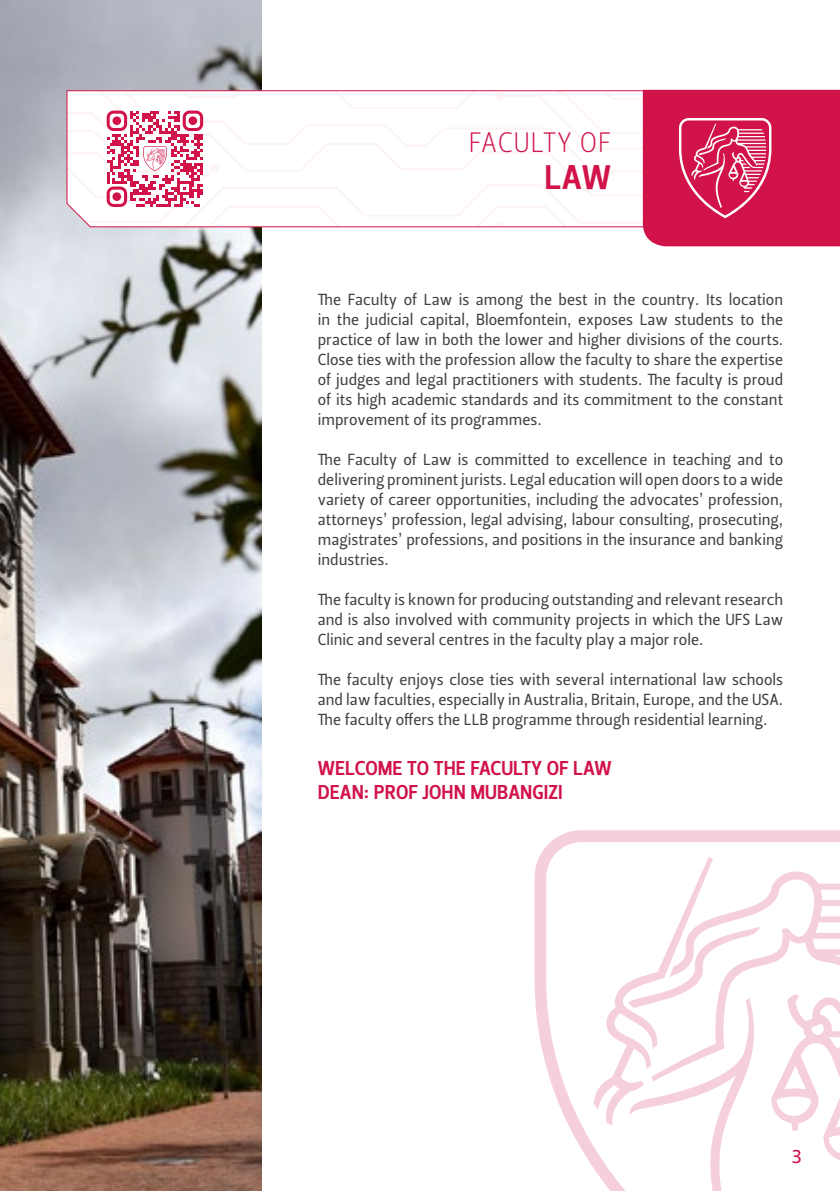
<style>
.page{position:relative;width:840px;height:1191px;background:#fff}
.page>*{position:absolute;margin:0;border:0;box-sizing:border-box;transform-origin:0 0}
.t1{font:34px "Leitura Sans Grot 3";color:#d11349}
.t2{font:28px "Leitura Sans Grot 1";letter-spacing:.02em;color:#d11349}
.t3{font:20px/24px "Leitura Sans Grot 3";color:#d11349}
.t4{font:20px "Leitura Sans Grot 2";color:#d11349}
.t5{font:16px/20px "Leitura Sans Grot 2";color:#414042;text-align:justify}
</style>
<div class="page">
<img style="left:0;top:0;width:261px;height:1191px">
<svg style="left:67px;top:90px;width:772px;height:156px"></svg>
<svg style="left:534px;top:830px;width:305px;height:361px"></svg>
<h2 class="t2" style="left:468px;top:123px;width:144px">FACULTY OF</h2>
<h1 class="t1" style="left:544px;top:154px;width:68px">LAW</h1>
<p class="t5" style="left:317px;top:289px;width:466px">The Faculty of Law is among the best in the country. Its location in the judicial capital, Bloemfontein, exposes Law students to the practice of law in both the lower and higher divisions of the courts.<br>Close ties with the profession allow the faculty to share the expertise of judges and legal practitioners with students. The faculty is proud of its high academic standards and its commitment to the constant improvement of its programmes.</p>
<p class="t5" style="left:317px;top:449px;width:466px">The Faculty of Law is committed to excellence in teaching and to delivering prominent jurists. Legal education will open doors to a wide variety of career opportunities, including the advocates’ profession, attorneys’ profession, legal advising, labour consulting, prosecuting, magistrates’ professions, and positions in the insurance and banking industries.</p>
<p class="t5" style="left:317px;top:589px;width:466px">The faculty is known for producing outstanding and relevant research and is also involved with community projects in which the UFS Law Clinic and several centres in the faculty play a major role.</p>
<p class="t5" style="left:317px;top:669px;width:466px">The faculty enjoys close ties with several international law schools and law faculties, especially in Australia, Britain, Europe, and the USA.<br>The faculty offers the LLB programme through residential learning.</p>
<p class="t3" style="left:317px;top:756px;width:295px">WELCOME TO THE FACULTY OF LAW<br>DEAN: PROF JOHN MUBANGIZI</p>
<p class="t4" style="left:791px;top:1142px;width:12px">3</p>
</div>
